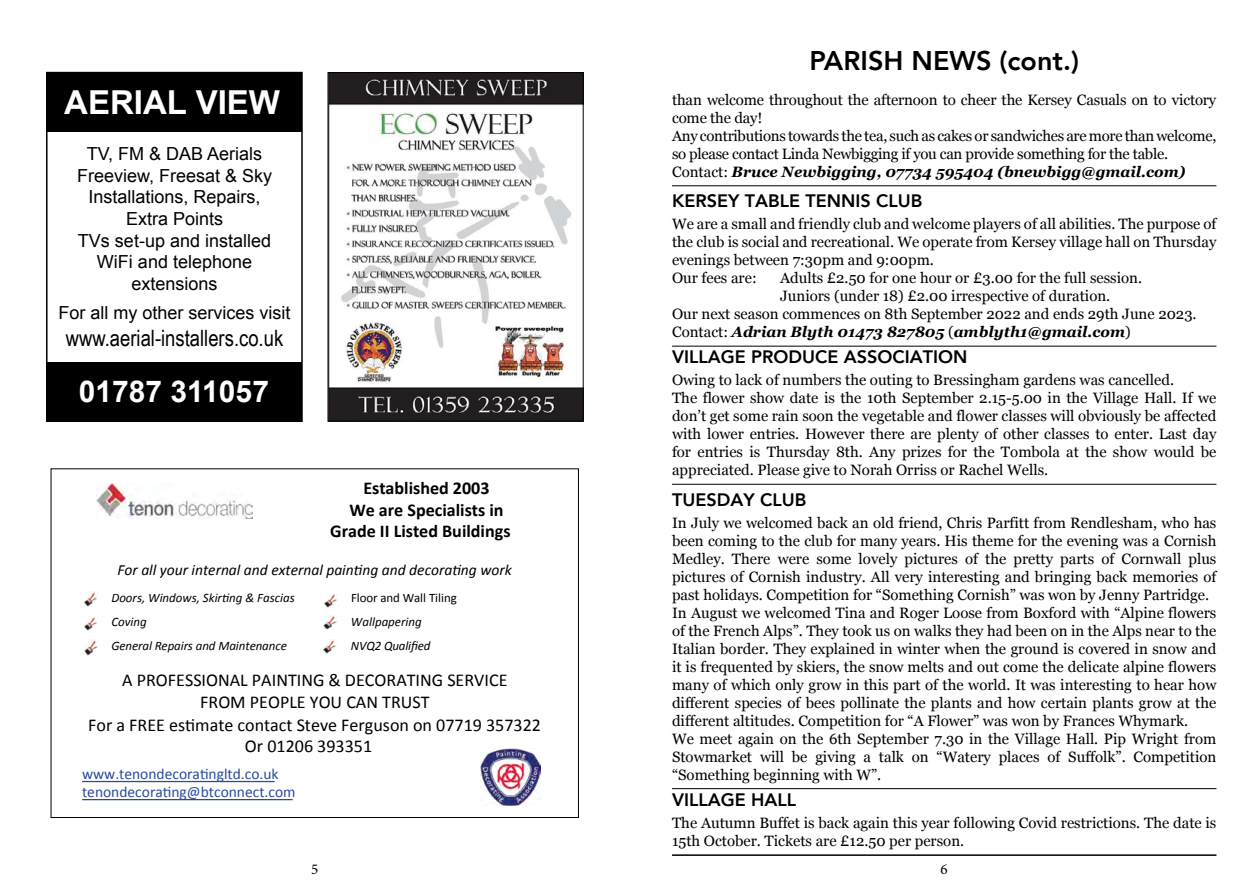
<style>
.page{position:relative;width:1259px;height:893px;background:#fff}
.page>*{position:absolute;margin:0;border:0;box-sizing:border-box;transform-origin:0 0}
.t1{font:700 33px "Arial";color:#fff}
.t2{font:700 30px "Arial";color:#fff}
.t3{font:800 27px "Avenir";color:#000}
.t4{font:22.5px "Arial Narrow";color:#000}
.t5{font:18.15px "Calibri";color:#000}
.t6{font:700 18.15px "Calibri";color:#000}
.t7{font:18px/21.6px "Arial";color:#000;text-align:center}
.t8{font:800 18px "Avenir";color:#000}
.t9{font:15.45px/18.1px "Calibri";color:#2a4b9b}
.t10{font:italic 15.45px "Calibri";color:#000}
.t11{font:15px/18px "Georgia";color:#000}
.t12{font:15px/18px "Georgia";letter-spacing:-.02em;color:#000}
.t13{font:italic 700 15px "Georgia";color:#000}
.t14{font:15px "Minion Pro";color:#000}
.t15{font:italic 12.9px/24px "Calibri";color:#000}
.s1{font-style:normal}
.s2{font-weight:700;font-style:italic}
.s3{font-weight:400;font-style:normal}
</style>
<div class="page">
<hr style="left:672px;top:185px;width:544px;height:1px;background:#000">
<hr style="left:672px;top:346px;width:544px;height:1px;background:#000">
<hr style="left:672px;top:484px;width:544px;height:1px;background:#000">
<hr style="left:672px;top:788px;width:544px;height:1px;background:#000">
<hr style="left:672px;top:854px;width:544px;height:2px;background:#000">
<div style="left:47px;top:73px;width:255px;height:59px;background:#000"></div>
<div style="left:46px;top:72px;width:257px;height:350px;border:2px solid #000"></div>
<div style="left:47px;top:362px;width:255px;height:59px;background:#000"></div>
<img style="left:330px;top:74px;width:251px;height:346px">
<div style="left:328px;top:72px;width:255px;height:350px;border:1px solid #000"></div>
<img style="left:96px;top:483px;width:156px;height:36px">
<img style="left:84px;top:592px;width:13px;height:14px">
<img style="left:84px;top:617px;width:13px;height:14px">
<img style="left:84px;top:640px;width:14px;height:15px">
<img style="left:324px;top:594px;width:13px;height:13px">
<img style="left:323px;top:616px;width:14px;height:13px">
<img style="left:323px;top:640px;width:13px;height:14px">
<svg style="left:82px;top:781px;width:192px;height:1px"></svg>
<svg style="left:82px;top:799px;width:211px;height:1px"></svg>
<img style="left:481px;top:748px;width:59px;height:58px">
<h1 class="t1" style="left:64px;top:80px;width:217px">AERIAL VIEW</h1>
<p class="t7" style="left:77px;top:143px;width:197px">TV, FM &amp; DAB Aerials<br>Freeview, Freesat &amp; Sky<br>Installations, Repairs,<br>Extra Points<br>TVs set-up and installed<br>WiFi and telephone extensions</p>
<p class="t7" style="left:58px;top:302px;width:234px">For all my other services visit</p>
<h3 class="t4" style="left:66px;top:321px;width:219px">www.aerial-installers.co.uk</h3>
<h2 class="t2" style="left:79px;top:372px;width:192px">01787 311057</h2>
<p class="t6" style="left:363px;top:476px;width:128px">Established 2003</p>
<p class="t6" style="left:349px;top:498px;width:156px">We are Specialists in</p>
<p class="t6" style="left:330px;top:520px;width:182px">Grade II Listed Buildings</p>
<p class="t10" style="left:117px;top:559px;width:396px">For all your internal and external painting and decorating work</p>
<p class="t15" style="left:111px;top:585px;width:185px">Doors, Windows, Skirting &amp; Fascias<br>Coving<br>General Repairs and Maintenance</p>
<p class="t15" style="left:351px;top:585px;width:108px"><span class="s1">Floor and Wall Tiling<br></span>Wallpapering<br>NVQ2 Qualified</p>
<p class="t5" style="left:122px;top:669px;width:387px">A PROFESSIONAL PAINTING &amp; DECORATING SERVICE</p>
<p class="t5" style="left:200px;top:690px;width:231px">FROM PEOPLE YOU CAN TRUST</p>
<p class="t5" style="left:88px;top:713px;width:454px">For a FREE estimate contact Steve Ferguson on 07719 357322</p>
<p class="t5" style="left:245px;top:735px;width:129px">Or 01206 393351</p>
<p class="t9" style="left:82px;top:765px;width:215px">www.tenondecoratingltd.co.uk tenondecorating@btconnect.com</p>
<p class="t3" style="left:809px;top:39px;width:271px">PARISH NEWS (cont.)</p>
<p class="t12" style="left:672px;top:90px;width:546px">than welcome throughout the afternoon to cheer the Kersey Casuals on to victory come the day!<br>Any contributions towards the tea, such as cakes or sandwiches are more than welcome, so please contact Linda Newbigging if you can provide something for the table.<br>Contact: <span class="s2">Bruce Newbigging, 07734 595404 (bnewbigg@gmail.com)</span></p>
<p class="t8" style="left:672px;top:187px;width:252px">KERSEY TABLE TENNIS CLUB</p>
<p class="t11" style="left:672px;top:214px;width:546px">We are a small and friendly club and welcome players of all abilities. The purpose of the club is social and recreational. We operate from Kersey village hall on Thursday evenings between 7:30pm and 9:00pm.<br>Our fees are:</p>
<p class="t11" style="left:780px;top:268px;width:363px">Adults £2.50 for one hour or £3.00 for the full session.</p>
<p class="t11" style="left:780px;top:286px;width:332px">Juniors (under 18) £2.00 irrespective of duration.</p>
<p class="t11" style="left:672px;top:304px;width:526px">Our next season commences on 8th September 2022 and ends 29th June 2023.</p>
<p class="t13" style="left:672px;top:321px;width:460px"><span class="s3">Contact:</span> Adrian Blyth 01473 827805 <span class="s3">(</span>amblyth1@gmail.com<span class="s3">)</span></p>
<p class="t8" style="left:672px;top:343px;width:297px">VILLAGE PRODUCE ASSOCIATION</p>
<p class="t11" style="left:672px;top:371px;width:546px">Owing to lack of numbers the outing to Bressingham gardens was cancelled.<br>The flower show date is the 10th September 2.15-5.00 in the Village Hall. If we don’t get some rain soon the vegetable and flower classes will obviously be affected with lower entries. However there are plenty of other classes to enter. Last day for entries is Thursday 8th. Any prizes for the Tombola at the show would be appreciated. Please give to Norah Orriss or Rachel Wells.</p>
<p class="t8" style="left:672px;top:485px;width:136px">TUESDAY CLUB</p>
<p class="t11" style="left:672px;top:513px;width:546px">In July we welcomed back an old friend, Chris Parfitt from Rendlesham, who has been coming to the club for many years. His theme for the evening was a Cornish Medley. There were some lovely pictures of the pretty parts of Cornwall plus pictures of Cornish industry. All very interesting and bringing back memories of past holidays. Competition for “Something Cornish” was won by Jenny Partridge.<br>In August we welcomed Tina and Roger Loose from Boxford with “Alpine flowers of the French Alps”. They took us on walks they had been on in the Alps near to the Italian border. They explained in winter when the ground is covered in snow and it is frequented by skiers, the snow melts and out come the delicate alpine flowers many of which only grow in this part of the world. It was interesting to hear how different species of bees pollinate the plants and how certain plants grow at the different altitudes. Competition for “A Flower” was won by Frances Whymark.<br>We meet again on the 6th September 7.30 in the Village Hall. Pip Wright from Stowmarket will be giving a talk on “Watery places of Suffolk”. Competition “Something beginning with W”.</p>
<p class="t8" style="left:672px;top:785px;width:126px">VILLAGE HALL</p>
<p class="t11" style="left:672px;top:813px;width:546px">The Autumn Buffet is back again this year following Covid restrictions. The date is<br>15th October. Tickets are £12.50 per person.</p>
<p class="t14" style="left:311px;top:859px;width:9px">5</p>
<p class="t14" style="left:940px;top:859px;width:9px">6</p>
</div>
